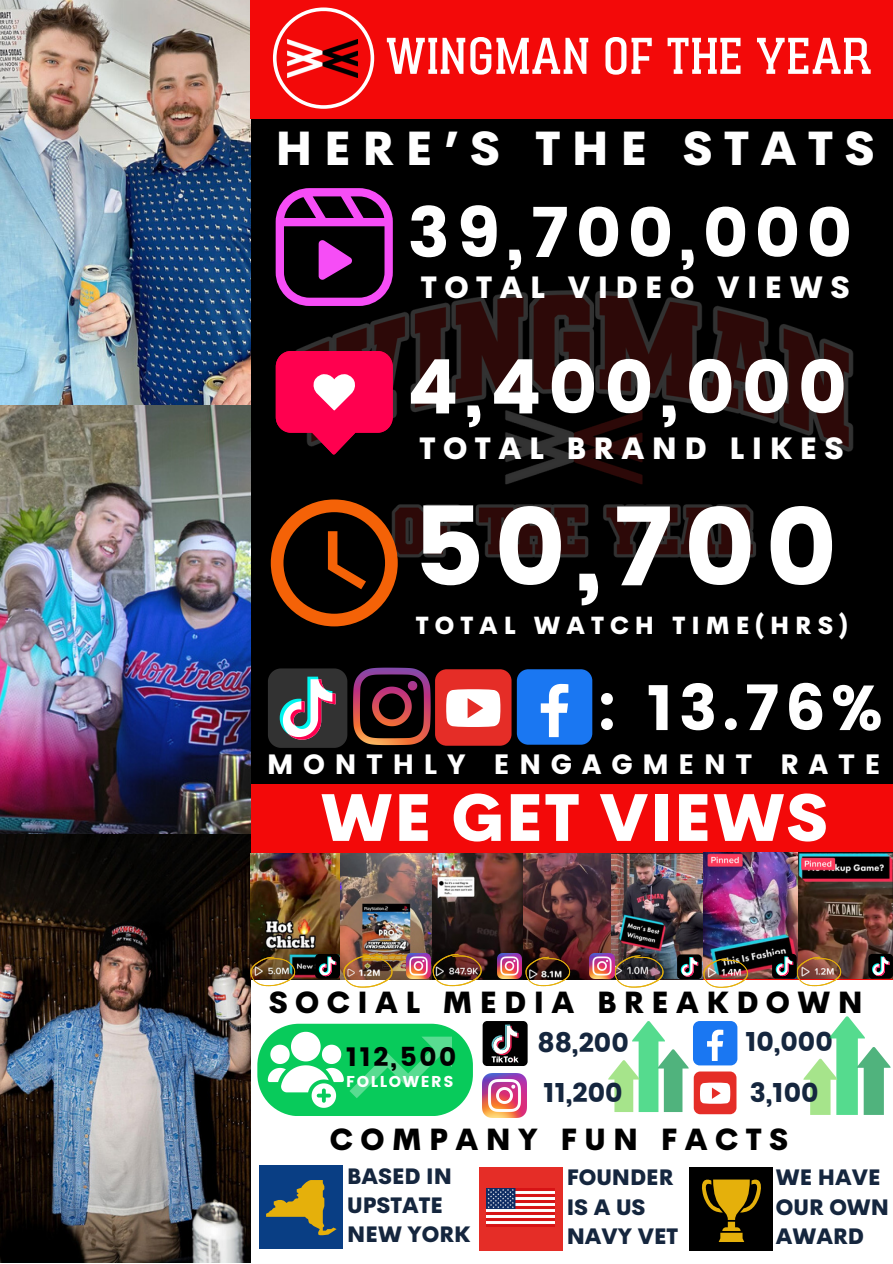
<style>
.page{position:relative;width:893px;height:1264px;background:#fff}
.page>*{position:absolute;margin:0;border:0;box-sizing:border-box;transform-origin:0 0}
.t1{font:109.2px "Poppins";color:#fff}
.t2{font:75.15px "Poppins";letter-spacing:.095em;color:#fff}
.t3{font:69.45px "Poppins";letter-spacing:.095em;color:#fff}
.t4{font:800 65.1px "Cerebri Sans";letter-spacing:.025em;color:#fff}
.t5{font:63.3px "Poppins";color:#fff}
.t6{font:51.45px "Adirek Slab 500";letter-spacing:.05em;color:#fff}
.t7{font:800 46.5px "Cerebri Sans";letter-spacing:.25em;color:#fff}
.t8{font:800 30px "Cerebri Sans";letter-spacing:.25em;color:#fff}
.t9{font:800 29.7px "Cerebri Sans";letter-spacing:.25em;color:#000}
.t10{font:27.9px "Poppins";letter-spacing:.35em;color:#fff}
.t11{font:26.7px "Poppins";color:#15263e}
.t12{font:26.25px "Poppins";letter-spacing:.095em;color:#000}
.t13{font:800 24.15px "Cerebri Sans";letter-spacing:.25em;color:#fff}
.t14{font:800 21.75px/29.2px "Cerebri Sans";color:#15263e}
.t15{font:800 21.6px/29.1px "Cerebri Sans";color:#15263e}
.t16{font:15.75px "Poppins";letter-spacing:.095em;color:#fff}
</style>
<div class="page">
<div style="left:0;top:0;width:892px;height:1262px;background:#000"></div>
<div style="left:242px;top:971px;width:650px;height:291px;background:#fff"></div>
<img style="left:482px;top:1073px;width:44px;height:44px">
<div style="left:237px;top:783px;width:655px;height:196px;background:#f30909"></div>
<img style="left:0;top:0;width:250px;height:1262px">
<div style="left:250px;top:0;width:642px;height:118px;background:#f30909"></div>
<svg style="left:273px;top:7px;width:101px;height:102px"></svg>
<img style="left:287px;top:39px;width:71px;height:38px">
<div style="left:259px;top:1165px;width:84px;height:83px;background:#093e84"></div>
<div style="left:479px;top:1167px;width:84px;height:83px;background:#e52d27"></div>
<div style="left:689px;top:1167px;width:83px;height:83px;background:#000"></div>
<svg style="left:266px;top:1180px;width:70px;height:55px"></svg>
<svg style="left:702px;top:1179px;width:59px;height:62px"></svg>
<div style="left:482px;top:1021px;width:45px;height:44px;background:#010101;border-radius:4px"></div>
<svg style="left:491px;top:1024px;width:27px;height:38px"></svg>
<img style="left:487px;top:1188px;width:67px;height:38px">
<img style="left:250px;top:853px;width:90px;height:126px">
<img style="left:340px;top:853px;width:183px;height:126px">
<img style="left:523px;top:853px;width:88px;height:126px">
<img style="left:611px;top:853px;width:281px;height:126px">
<svg style="left:250px;top:956px;width:45px;height:30px"></svg>
<svg style="left:525px;top:956px;width:45px;height:30px"></svg>
<svg style="left:432px;top:953px;width:49px;height:33px;background:#725845"></svg>
<svg style="left:614px;top:955px;width:49px;height:32px"></svg>
<img style="left:315px;top:954px;width:77px;height:33px">
<img style="left:677px;top:954px;width:71px;height:33px">
<svg style="left:772px;top:953px;width:69px;height:33px"></svg>
<svg style="left:868px;top:953px;width:24px;height:25px"></svg>
<img style="left:497px;top:953px;width:24px;height:25px">
<img style="left:590px;top:953px;width:24px;height:25px">
<img style="left:296px;top:215px;width:558px;height:412px">
<svg style="left:276px;top:188px;width:116px;height:118px"></svg>
<svg style="left:276px;top:351px;width:116px;height:103px"></svg>
<svg style="left:271px;top:499px;width:127px;height:127px"></svg>
<svg style="left:268px;top:668px;width:79px;height:80px;background:#59595d"></svg>
<svg style="left:353px;top:667px;width:77px;height:78px"></svg>
<svg style="left:257px;top:1023px;width:216px;height:93px"></svg>
<div style="left:693px;top:1021px;width:44px;height:44px;background:#1a77f2;border-radius:7px"></div>
<svg style="left:707px;top:1029px;width:16px;height:31px"></svg>
<div style="left:693px;top:1071px;width:43px;height:43px;background:#e52d27;border-radius:6px"></div>
<svg style="left:700px;top:1082px;width:30px;height:21px"></svg>
<svg style="left:608px;top:1021px;width:80px;height:90px"></svg>
<svg style="left:803px;top:1016px;width:87px;height:98px"></svg>
<div style="left:435px;top:669px;width:76px;height:76px;background:#e52d27;border-radius:12px"></div>
<svg style="left:446px;top:689px;width:54px;height:38px;background:#fbe2e1"></svg>
<div style="left:517px;top:669px;width:75px;height:75px;background:#1a77f2;border-radius:11px"></div>
<svg style="left:540px;top:684px;width:28px;height:53px"></svg>
<img style="left:406px;top:953px;width:25px;height:25px">
<p class="t6" style="left:386px;top:26px;width:486px">WINGMAN OF THE YEAR</p>
<p class="t7" style="left:275px;top:118px;width:600px">HERE’S THE STATS</p>
<p class="t3" style="left:407px;top:192px;width:446px">39,700,000</p>
<p class="t8" style="left:421px;top:268px;width:430px">TOTAL VIDEO VIEWS</p>
<p class="t2" style="left:407px;top:343px;width:441px">4,400,000</p>
<p class="t8" style="left:419px;top:429px;width:426px">TOTAL BRAND LIKES</p>
<p class="t1" style="left:413px;top:483px;width:425px">50,700</p>
<p class="t13" style="left:416px;top:610px;width:433px">TOTAL WATCH TIME(HRS)</p>
<p class="t5" style="left:596px;top:671px;width:287px">: 13.76%</p>
<p class="t10" style="left:267px;top:748px;width:615px">MONTHLY ENGAGMENT RATE</p>
<p class="t4" style="left:320px;top:775px;width:509px">WE GET VIEWS</p>
<p class="t9" style="left:269px;top:983px;width:595px">SOCIAL MEDIA BREAKDOWN</p>
<p class="t11" style="left:745px;top:1025px;width:89px">10,000</p>
<p class="t11" style="left:537px;top:1026px;width:93px">88,200</p>
<p class="t12" style="left:346px;top:1041px;width:111px">112,500</p>
<p class="t16" style="left:346px;top:1072px;width:109px">FOLLOWERS</p>
<p class="t11" style="left:543px;top:1077px;width:81px">11,200</p>
<p class="t11" style="left:749px;top:1077px;width:70px">3,100</p>
<p class="t9" style="left:330px;top:1120px;width:460px">COMPANY FUN FACTS</p>
<p class="t15" style="left:347px;top:1161px;width:125px">BASED IN<br>UPSTATE<br>NEW YORK</p>
<p class="t14" style="left:566px;top:1163px;width:113px">FOUNDER<br>IS A US<br>NAVY VET</p>
<p class="t14" style="left:775px;top:1163px;width:115px">WE HAVE<br>OUR OWN<br>AWARD</p>
</div>
